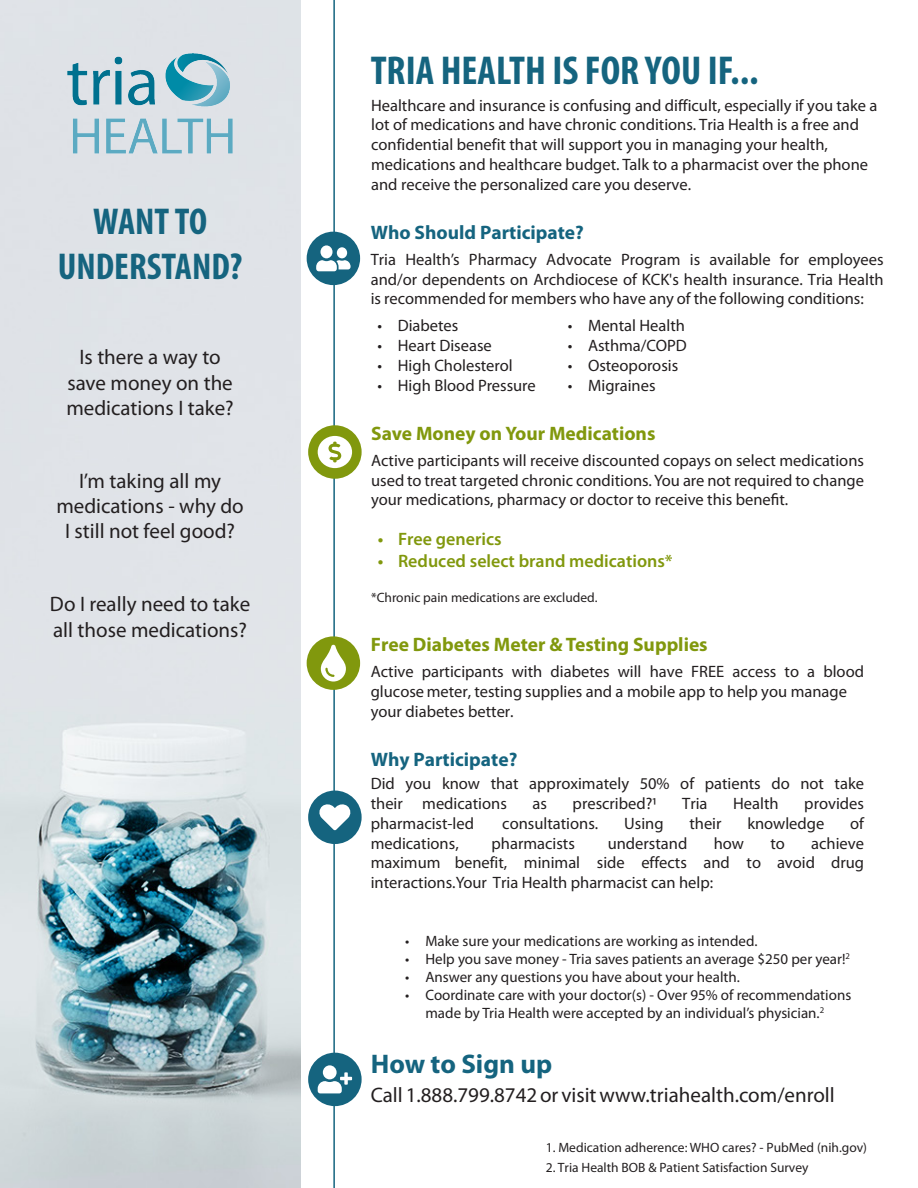
<style>
.page{position:relative;width:918px;height:1188px;background:#fff}
.page>*{position:absolute;margin:0;border:0;box-sizing:border-box;transform-origin:0 0}
.t1{font:700 condensed 40.5px "Myriad Pro";color:#15647f}
.t2{font:700 condensed 37.5px/45px "Myriad Pro";color:#15647f;text-align:center}
.t3{font:700 27px "Myriad Pro";color:#15647f}
.t4{font:21px/25.2px "Myriad Pro";color:#231f20;text-align:center}
.t5{font:700 19.5px "Myriad Pro";color:#81980d}
.t6{font:700 19.5px "Myriad Pro";color:#15647f}
.t7{font:600 18px "Myriad Pro";color:#81980d}
.t8{font:16.5px/19.8px "Myriad Pro";color:#231f20}
.t9{font:15px/18px "Myriad Pro";color:#231f20;text-align:center}
.t10{font:13.5px "Myriad Pro";color:#231f20}
</style>
<div class="page">
<img style="left:0;top:0;width:300px;height:1188px">
<hr style="left:333px;top:0;width:2px;height:1188px;background:#15647f">
<div style="left:308px;top:425px;width:54px;height:54px;background:#81980d;border-radius:50%"></div>
<svg style="left:318px;top:436px;width:34px;height:32px"></svg>
<div style="left:307px;top:232px;width:53px;height:53px;background:#15647f;border-radius:50%"></div>
<svg style="left:316px;top:245px;width:35px;height:26px"></svg>
<div style="left:307px;top:636px;width:53px;height:54px;background:#81980d;border-radius:50%"></div>
<svg style="left:321px;top:644px;width:25px;height:38px"></svg>
<div style="left:308px;top:791px;width:54px;height:53px;background:#15647f;border-radius:50%"></div>
<svg style="left:319px;top:804px;width:32px;height:26px"></svg>
<div style="left:308px;top:1053px;width:54px;height:53px;background:#15647f;border-radius:50%"></div>
<svg style="left:318px;top:1065px;width:34px;height:28px"></svg>
<img style="left:44px;top:34px;width:213px;height:140px">
<p class="t2" style="left:58px;top:198px;width:186px">WANT TO<br>UNDERSTAND?</p>
<p class="t4" style="left:66px;top:344px;width:169px">Is there a way to save money on the medications I take?</p>
<p class="t4" style="left:56px;top:468px;width:189px">I’m taking all my medications - why do<br>I still not feel good?</p>
<p class="t4" style="left:50px;top:591px;width:202px;text-align:left">Do I really need to take all those medications?</p>
<p class="t1" style="left:371px;top:46px;width:389px">TRIA HEALTH IS FOR YOU IF...</p>
<p class="t8" style="left:371px;top:95px;width:508px">Healthcare and insurance is confusing and difficult, especially if you take a lot of medications and have chronic conditions. Tria Health is a free and confidential benefit that will support you in managing your health, medications and healthcare budget. Talk to a pharmacist over the phone and receive the personalized care you deserve.</p>
<p class="t6" style="left:371px;top:221px;width:215px">Who Should Participate?</p>
<p class="t8" style="left:371px;top:249px;width:514px;text-align:justify">Tria Health’s Pharmacy Advocate Program is available for employees and/or dependents on Archdiocese of KCK's health insurance. Tria Health is recommended for members who have any of the following conditions:</p>
<p class="t8" style="left:377px;top:316px;width:82px">• Diabetes</p>
<p class="t8" style="left:377px;top:336px;width:116px">• Heart Disease</p>
<p class="t8" style="left:377px;top:355px;width:137px">• High Cholesterol</p>
<p class="t8" style="left:377px;top:375px;width:160px">• High Blood Pressure</p>
<p class="t8" style="left:568px;top:316px;width:119px">• Mental Health</p>
<p class="t8" style="left:568px;top:336px;width:121px">• Asthma/COPD</p>
<p class="t8" style="left:568px;top:355px;width:112px">• Osteoporosis</p>
<p class="t8" style="left:568px;top:375px;width:89px">• Migraines</p>
<p class="t5" style="left:371px;top:422px;width:286px">Save Money on Your Medications</p>
<p class="t8" style="left:371px;top:450px;width:494px;text-align:justify">Active participants will receive discounted copays on select medications used to treat targeted chronic conditions. You are not required to change your medications, pharmacy or doctor to receive this benefit.</p>
<p class="t7" style="left:378px;top:528px;width:125px">• Free generics</p>
<p class="t7" style="left:378px;top:549px;width:297px">• Reduced select brand medications*</p>
<p class="t10" style="left:371px;top:589px;width:228px">*Chronic pain medications are excluded.</p>
<p class="t5" style="left:371px;top:634px;width:339px">Free Diabetes Meter &amp; Testing Supplies</p>
<p class="t8" style="left:371px;top:661px;width:495px">Active participants with diabetes will have FREE access to a blood glucose meter, testing supplies and a mobile app to help you manage your diabetes better.</p>
<p class="t6" style="left:371px;top:748px;width:148px">Why Participate?</p>
<p class="t8" style="left:371px;top:774px;width:495px">Did you know that approximately 50% of patients do not take their medications</p>
<p class="t8" style="left:533px;top:793px;width:16px">as</p>
<p class="t8" style="left:573px;top:793px;width:85px">prescribed?1</p>
<p class="t8" style="left:682px;top:793px;width:27px">Tria</p>
<p class="t8" style="left:733px;top:793px;width:47px">Health</p>
<p class="t8" style="left:804px;top:793px;width:61px">provides</p>
<p class="t8" style="left:371px;top:813px;width:105px">pharmacist-led</p>
<p class="t8" style="left:502px;top:813px;width:98px">consultations.</p>
<p class="t8" style="left:624px;top:813px;width:41px">Using</p>
<p class="t8" style="left:689px;top:813px;width:34px">their</p>
<p class="t8" style="left:747px;top:813px;width:79px">knowledge</p>
<p class="t8" style="left:850px;top:813px;width:15px">of</p>
<p class="t8" style="left:371px;top:833px;width:90px">medications,</p>
<p class="t8" style="left:492px;top:833px;width:85px">pharmacists</p>
<p class="t8" style="left:608px;top:833px;width:81px">understand</p>
<p class="t8" style="left:714px;top:833px;width:32px">how</p>
<p class="t8" style="left:770px;top:833px;width:16px">to</p>
<p class="t8" style="left:371px;top:833px;width:495px;text-align:justify;text-indent:441px">achieve maximum benefit, minimal side effects and to avoid drug interactions.Your Tria Health pharmacist can help:</p>
<p class="t9" style="left:405px;top:932px;width:354px">• Make sure your medications are working as intended.</p>
<p class="t9" style="left:405px;top:950px;width:446px">• Help you save money - Tria saves patients an average $250 per year!<sup>2</sup></p>
<p class="t9" style="left:405px;top:968px;width:336px">• Answer any questions you have about your health.</p>
<p class="t9" style="left:405px;top:986px;width:448px">• Coordinate care with your doctor(s) - Over 95% of recommendations made by Tria Health were accepted by an individual’s physician.<sup>2</sup></p>
<p class="t3" style="left:371px;top:1049px;width:183px">How to Sign up</p>
<p class="t4" style="left:371px;top:1082px;width:466px">Call 1.888.799.8742 or visit www.triahealth.com/enroll</p>
<p class="t10" style="left:546px;top:1139px;width:323px">1. Medication adherence: WHO cares? - PubMed (nih.gov)</p>
<p class="t10" style="left:546px;top:1159px;width:264px">2. Tria Health BOB &amp; Patient Satisfaction Survey</p>
</div>
